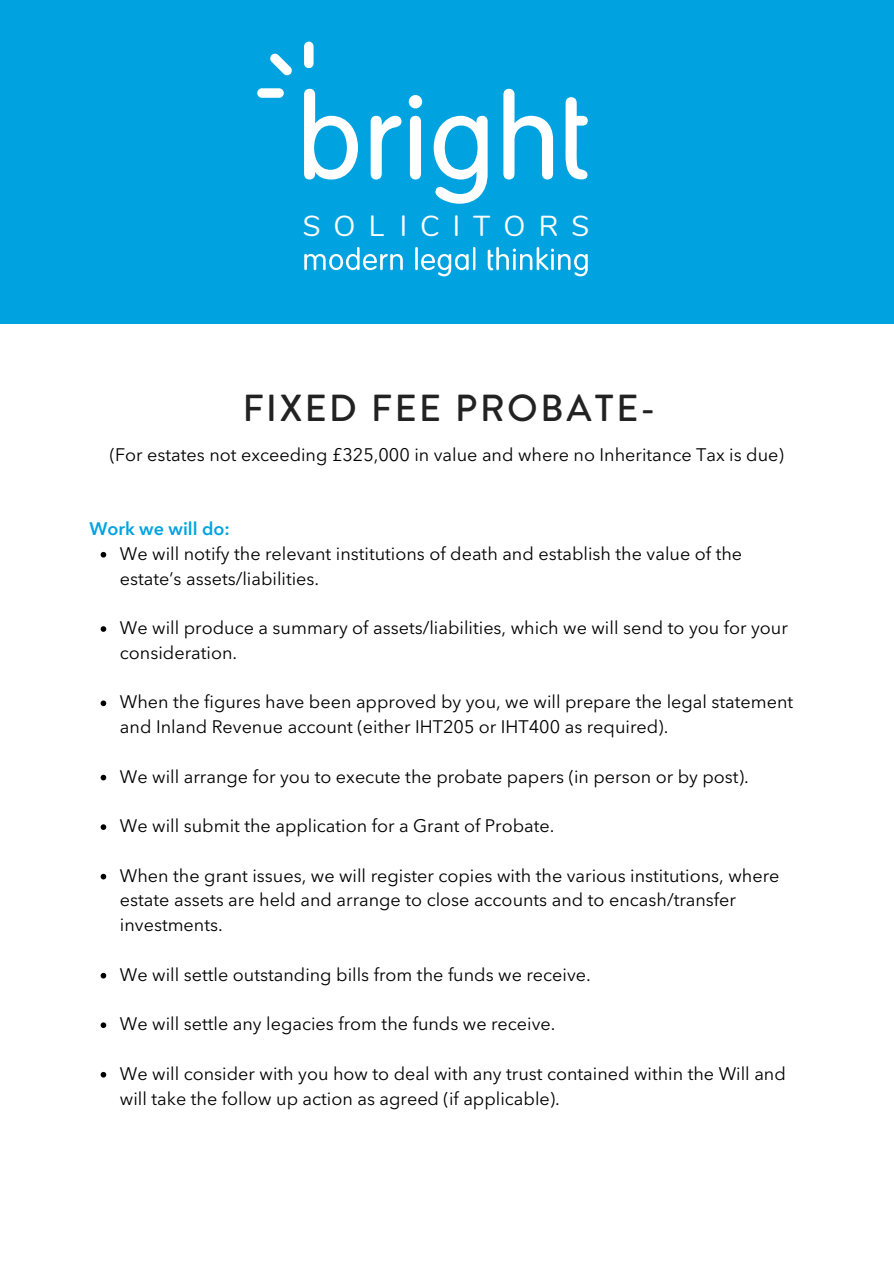
<style>
.page{position:relative;width:894px;height:1264px;background:#fff}
.page>*{position:absolute;margin:0;border:0;box-sizing:border-box;transform-origin:0 0}
.t1{font:500 37.65px "Brandon Text";letter-spacing:.07em;color:#222}
.t2{font:28.8px "Nunito";letter-spacing:.455em;color:#fff}
.t3{font:18px/24.8px "Avenir Next";color:#000}
.t4{font:600 18px "Avenir Next";color:#00a3e0}
</style>
<div class="page">
<div style="left:0;top:0;width:893px;height:323px;background:#00a3e0"></div>
<div style="left:257px;top:88px;width:27px;height:10px;background:#fff;border-radius:5px"></div>
<svg style="left:270px;top:54px;width:22px;height:21px"></svg>
<div style="left:304px;top:42px;width:9px;height:26px;background:#fff;border-radius:5px"></div>
<svg style="left:304px;top:89px;width:54px;height:90px"></svg>
<svg style="left:304px;top:247px;width:98px;height:23px"></svg>
<hr style="left:415px;top:247px;width:2px;height:23px;background:#fff">
<svg style="left:421px;top:254px;width:47px;height:22px"></svg>
<hr style="left:472px;top:247px;width:3px;height:23px;background:#fff">
<svg style="left:370px;top:89px;width:217px;height:115px"></svg>
<svg style="left:487px;top:247px;width:100px;height:29px"></svg>
<svg style="left:101px;top:552px;width:5px;height:5px"></svg>
<svg style="left:101px;top:626px;width:5px;height:6px"></svg>
<svg style="left:101px;top:700px;width:5px;height:6px"></svg>
<svg style="left:101px;top:774px;width:5px;height:6px"></svg>
<svg style="left:101px;top:824px;width:5px;height:6px"></svg>
<svg style="left:101px;top:873px;width:5px;height:6px"></svg>
<svg style="left:101px;top:972px;width:5px;height:6px"></svg>
<svg style="left:101px;top:1022px;width:5px;height:6px"></svg>
<svg style="left:101px;top:1071px;width:5px;height:6px"></svg>
<h2 class="t2" style="left:303px;top:207px;width:288px">SOLICITORS</h2>
<p class="t1" style="left:242px;top:381px;width:414px">FIXED FEE PROBATE-</p>
<p class="t3" style="left:110px;top:442px;width:675px">(For estates not exceeding £325,000 in value and where no Inheritance Tax is due)</p>
<p class="t4" style="left:89px;top:517px;width:142px">Work we will do:</p>
<h1 class="t3" style="left:120px;top:541px;width:623px">We will notify the relevant institutions of death and establish the value of the estate’s assets/liabilities.</h1>
<p class="t3" style="left:120px;top:616px;width:669px">We will produce a summary of assets/liabilities, which we will send to you for your consideration.</p>
<h2 class="t3" style="left:120px;top:690px;width:674px">When the figures have been approved by you, we will prepare the legal statement and Inland Revenue account (either IHT205 or IHT400 as required).</h2>
<p class="t3" style="left:120px;top:764px;width:630px">We will arrange for you to execute the probate papers (in person or by post).</p>
<p class="t3" style="left:120px;top:814px;width:436px">We will submit the application for a Grant of Probate.</p>
<p class="t3" style="left:120px;top:863px;width:660px">When the grant issues, we will register copies with the various institutions, where estate assets are held and arrange to close accounts and to encash/transfer investments.</p>
<p class="t3" style="left:120px;top:962px;width:472px">We will settle outstanding bills from the funds we receive.</p>
<p class="t3" style="left:120px;top:1012px;width:437px">We will settle any legacies from the funds we receive.</p>
<p class="t3" style="left:120px;top:1061px;width:667px">We will consider with you how to deal with any trust contained within the Will and will take the follow up action as agreed (if applicable).</p>
</div>
